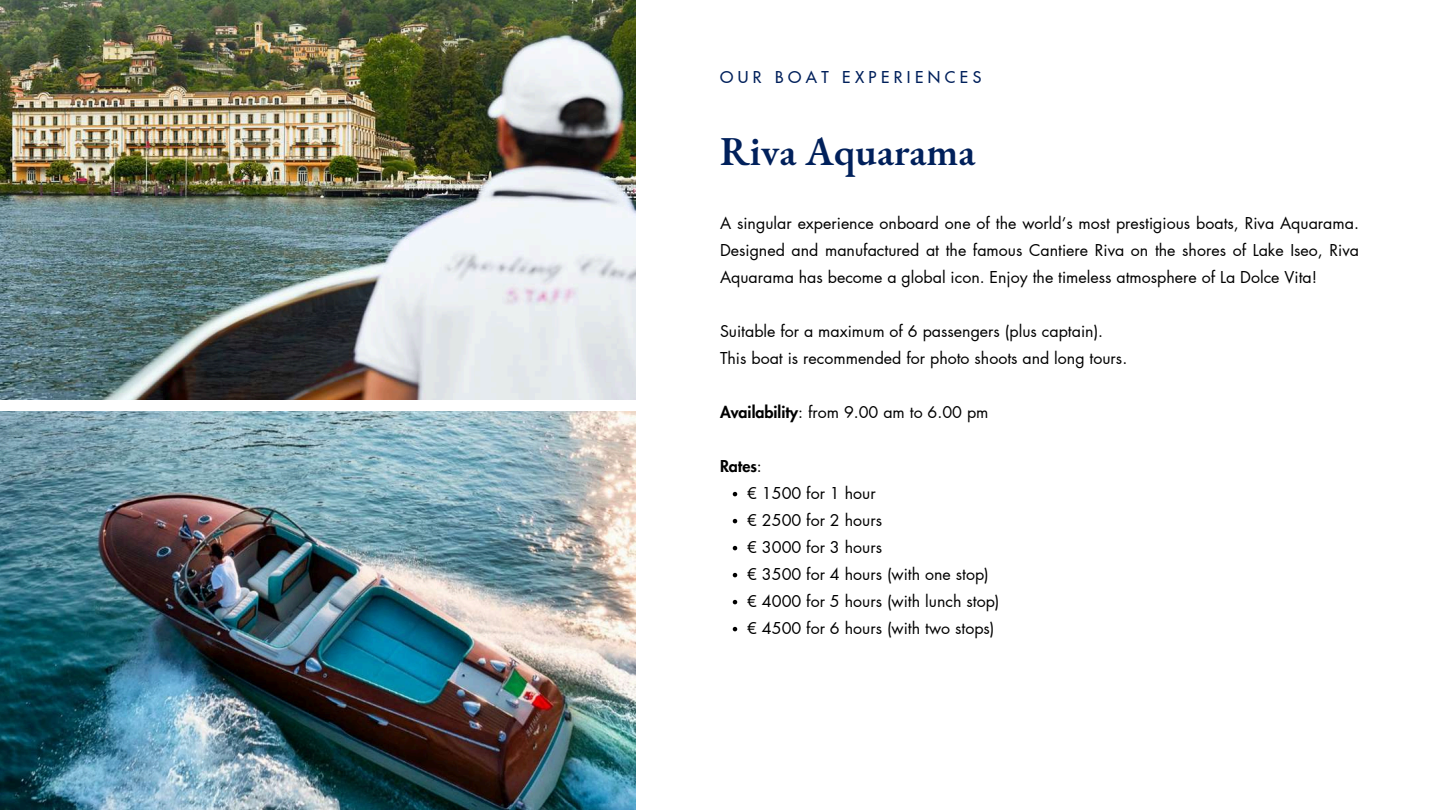
<style>
.page{position:relative;width:1440px;height:810px;background:#fff}
.page>*{position:absolute;margin:0;border:0;box-sizing:border-box;transform-origin:0 0}
.t1{font:600 40px "EB Garamond";color:#00205b}
.t2{font:16px/27px "Futura LT Pro";color:#000}
.t3{font:500 16px "Futura LT Pro";letter-spacing:.28em;color:#00205b}
.s1{font-weight:800}
</style>
<div class="page">
<img style="left:0;top:0;width:636px;height:810px">
<div style="left:0;top:400px;width:636px;height:10px;background:#fff"></div>
<svg style="left:733px;top:492px;width:4px;height:4px"></svg>
<svg style="left:733px;top:519px;width:4px;height:4px"></svg>
<svg style="left:733px;top:546px;width:4px;height:4px"></svg>
<svg style="left:733px;top:573px;width:4px;height:4px"></svg>
<svg style="left:733px;top:600px;width:4px;height:4px"></svg>
<svg style="left:733px;top:627px;width:4px;height:4px"></svg>
<p class="t3" style="left:720px;top:69px;width:263px">OUR BOAT EXPERIENCES</p>
<h1 class="t1" style="left:720px;top:124px;width:257px">Riva Aquarama</h1>
<p class="t2" style="left:720px;top:210px;width:640px;text-align:justify">A singular experience onboard one of the world’s most prestigious boats, Riva Aquarama.<br>Designed and manufactured at the famous Cantiere Riva on the shores of Lake Iseo, Riva Aquarama has become a global icon. Enjoy the timeless atmosphere of La Dolce Vita!</p>
<p class="t2" style="left:720px;top:318px;width:409px">Suitable for a maximum of 6 passengers (plus captain).<br>This boat is recommended for photo shoots and long tours.</p>
<p class="t2" style="left:720px;top:399px;width:270px"><span class="s1">Availability</span>: from 9.00 am to 6.00 pm</p>
<p class="t2" style="left:747px;top:453px;width:254px;text-indent:-27px"><span class="s1">Rates</span>:<br>€ 1500 for 1 hour<br>€ 2500 for 2 hours<br>€ 3000 for 3 hours<br>€ 3500 for 4 hours (with one stop) € 4000 for 5 hours (with lunch stop) € 4500 for 6 hours (with two stops)</p>
</div>
